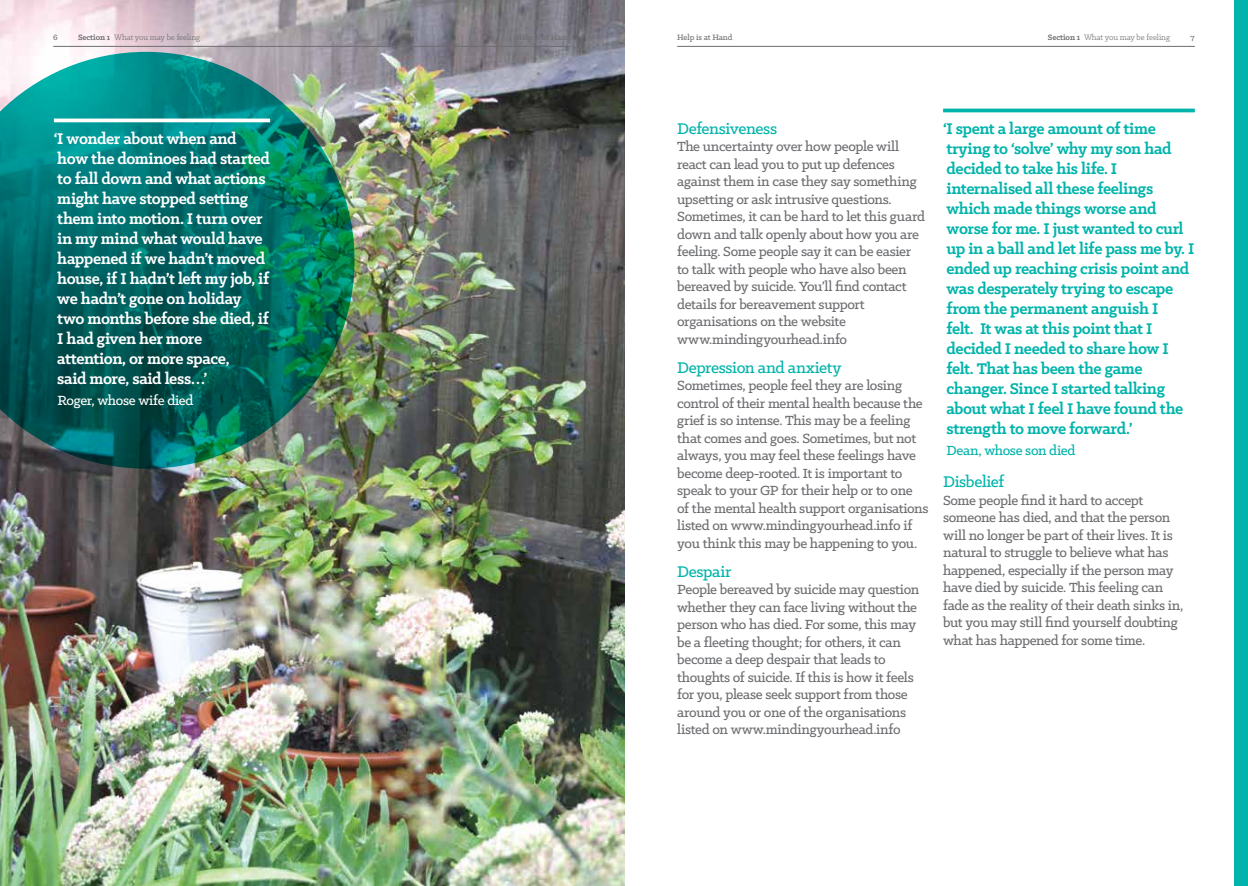
<style>
.page{position:relative;width:1248px;height:886px;background:#fff}
.page>*{position:absolute;margin:0;border:0;box-sizing:border-box;transform-origin:0 0}
.t1{font:700 17.5px/20px "Klinic Slab";letter-spacing:-.02em;color:#00b4ab}
.t2{font:700 17.5px/20px "Klinic Slab";letter-spacing:-.02em;color:#fff}
.t3{font:500 17.5px "Klinic Slab";letter-spacing:-.02em;color:#00b4ab}
.t4{font:500 15px/17.5px "Klinic Slab";letter-spacing:-.02em;color:#6d6e71}
.t5{font:500 15px "Klinic Slab";letter-spacing:-.025em;color:#fff}
.t6{font:500 15px "Klinic Slab";letter-spacing:-.02em;color:#00b4ab}
.t7{font:8.75px "Klinic Slab";letter-spacing:-.01em;color:#6d6e71}
.t8{font:500 8.75px "Klinic Slab";letter-spacing:-.01em;color:#6d6e71}
.s1{font-weight:700}
</style>
<div class="page">
<div style="left:1233px;top:0;width:14px;height:886px;background:#00b4ab"></div>
<img style="left:0;top:0;width:625px;height:886px">
<img style="left:0;top:52px;width:354px;height:417px">
<hr style="left:54px;top:119px;width:216px;height:3px;background:#fff">
<hr style="left:943px;top:109px;width:251px;height:3px;background:#00b4ab">
<hr style="left:53px;top:46px;width:517px;height:1px;background:#6d6e71">
<hr style="left:677px;top:46px;width:517px;height:1px;background:#6d6e71">
<p class="t8" style="left:53px;top:31px;width:6px">6</p>
<p class="t7" style="left:78px;top:31px;width:124px"><span class="s1">Section 1</span> What you may be feeling</p>
<p class="t8" style="left:677px;top:31px;width:57px">Help is at Hand</p>
<p class="t7" style="left:1047px;top:31px;width:124px"><span class="s1">Section 1</span> What you may be feeling</p>
<p class="t8" style="left:1190px;top:31px;width:6px">7</p>
<p class="t2" style="left:54px;top:128px;width:218px">‘I wonder about when and how the dominoes had started to fall down and what actions might have stopped setting them into motion. I turn over in my mind what would have happened if we hadn’t moved house, if I hadn’t left my job, if we hadn’t gone on holiday<br>two months before she died, if<br>I had given her more attention, or more space,<br>said more, said less…’</p>
<p class="t5" style="left:57px;top:390px;width:138px">Roger, whose wife died</p>
<p class="t3" style="left:677px;top:117px;width:101px">Defensiveness</p>
<p class="t4" style="left:677px;top:137px;width:249px">The uncertainty over how people will react can lead you to put up defences against them in case they say something upsetting or ask intrusive questions.<br>Sometimes, it can be hard to let this guard down and talk openly about how you are feeling. Some people say it can be easier to talk with people who have also been bereaved by suicide. You’ll find contact details for bereavement support organisations on the website www.mindingyourhead.info</p>
<p class="t3" style="left:677px;top:356px;width:166px">Depression and anxiety</p>
<p class="t4" style="left:677px;top:376px;width:253px">Sometimes, people feel they are losing control of their mental health because the grief is so intense. This may be a feeling that comes and goes. Sometimes, but not always, you may feel these feelings have become deep-rooted. It is important to speak to your GP for their help or to one<br>of the mental health support organisations listed on www.mindingyourhead.info if you think this may be happening to you.</p>
<p class="t3" style="left:677px;top:560px;width:56px">Despair</p>
<p class="t4" style="left:677px;top:580px;width:243px">People bereaved by suicide may question whether they can face living without the person who has died. For some, this may be a fleeting thought; for others, it can become a deep despair that leads to thoughts of suicide. If this is how it feels for you, please seek support from those around you or one of the organisations listed on www.mindingyourhead.info</p>
<p class="t1" style="left:943px;top:118px;width:253px">‘I spent a large amount of time trying to ‘solve’ why my son had decided to take his life. I internalised all these feelings which made things worse and worse for me. I just wanted to curl up in a ball and let life pass me by. I ended up reaching crisis point and was desperately trying to escape from the permanent anguish I<br>felt. It was at this point that I decided I needed to share how I felt. That has been the game changer. Since I started talking about what I feel I have found the strength to move forward.’</p>
<p class="t6" style="left:946px;top:440px;width:130px">Dean, whose son died</p>
<p class="t3" style="left:943px;top:470px;width:63px">Disbelief</p>
<p class="t4" style="left:943px;top:491px;width:242px">Some people find it hard to accept someone has died, and that the person will no longer be part of their lives. It is natural to struggle to believe what has happened, especially if the person may have died by suicide. This feeling can fade as the reality of their death sinks in, but you may still find yourself doubting what has happened for some time.</p>
</div>
